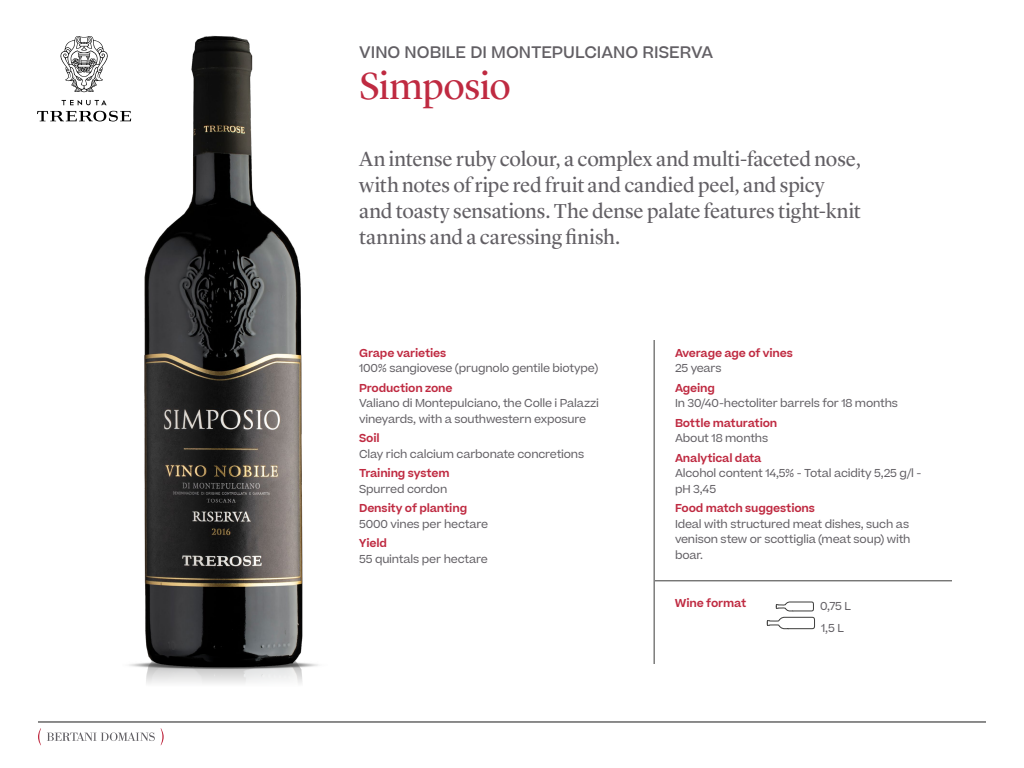
<style>
.page{position:relative;width:1024px;height:768px;background:#fff}
.page>*{position:absolute;margin:0;border:0;box-sizing:border-box;transform-origin:0 0}
.t1{font:39px "Lyon Display";letter-spacing:-.01em;color:#bf2a41}
.t2{font:21px/26px "Lyon Display";letter-spacing:-.005em;color:#625f64}
.t3{font:500 16px "Beatrice";color:#625f64}
.t4{font:11px/15.5px "Beatrice";letter-spacing:-.015em;color:#625f64}
.t5{font:600 11px "Beatrice";letter-spacing:-.015em;color:#bf2a41}
</style>
<div class="page">
<svg style="left:62px;top:100px;width:45px;height:5px"></svg>
<svg style="left:60px;top:36px;width:48px;height:56px"></svg>
<svg style="left:37px;top:111px;width:93px;height:10px"></svg>
<hr style="left:655px;top:581px;width:297px;height:1px;background:#3c3c3b">
<hr style="left:654px;top:340px;width:1px;height:324px;background:#3c3c3b">
<img style="left:130px;top:35px;width:188px;height:643px">
<svg style="left:767px;top:601px;width:48px;height:28px"></svg>
<svg style="left:38px;top:721px;width:117px;height:24px"></svg>
<svg style="left:161px;top:728px;width:3px;height:17px"></svg>
<hr style="left:38px;top:722px;width:948px;height:1px;background:#1a1a1a">
<h3 class="t3" style="left:359px;top:42px;width:356px">VINO NOBILE DI MONTEPULCIANO RISERVA</h3>
<h1 class="t1" style="left:359px;top:57px;width:153px">Simposio</h1>
<h2 class="t2" style="left:359px;top:145px;width:503px">An intense ruby colour, a complex and multi-faceted nose, with notes of ripe red fruit and candied peel, and spicy and toasty sensations. The dense palate features tight-knit tannins and a caressing nish.</h2>
<p class="t5" style="left:359px;top:345px;width:89px">Grape varieties</p>
<p class="t4" style="left:359px;top:360px;width:241px">100% sangiovese (prugnolo gentile biotype)</p>
<p class="t5" style="left:359px;top:380px;width:95px">Production zone</p>
<p class="t4" style="left:359px;top:395px;width:241px">Valiano di Montepulciano, the Colle i Palazzi vineyards, with a southwestern exposure</p>
<p class="t5" style="left:359px;top:431px;width:22px">Soil</p>
<p class="t4" style="left:359px;top:446px;width:227px">Clay rich calcium carbonate concretions</p>
<p class="t5" style="left:359px;top:466px;width:92px">Training system</p>
<p class="t4" style="left:359px;top:481px;width:90px">Spurred cordon</p>
<p class="t5" style="left:359px;top:501px;width:110px">Density of planting</p>
<p class="t4" style="left:359px;top:516px;width:131px">5000 vines per hectare</p>
<p class="t5" style="left:359px;top:536px;width:29px">Yield</p>
<p class="t4" style="left:359px;top:551px;width:130px">55 quintals per hectare</p>
<p class="t5" style="left:675px;top:345px;width:119px">Average age of vines</p>
<p class="t4" style="left:675px;top:360px;width:48px">25 years</p>
<p class="t5" style="left:675px;top:380px;width:41px">Ageing</p>
<p class="t4" style="left:675px;top:395px;width:225px">In 30/40-hectoliter barrels for 18 months</p>
<p class="t5" style="left:675px;top:415px;width:104px">Bottle maturation</p>
<p class="t4" style="left:675px;top:430px;width:95px">About 18 months</p>
<p class="t5" style="left:675px;top:450px;width:88px">Analytical data</p>
<p class="t4" style="left:675px;top:465px;width:248px">Alcohol content 14,5% - Total acidity 5,25 g/l - pH 3,45</p>
<p class="t5" style="left:675px;top:501px;width:142px">Food match suggestions</p>
<p class="t4" style="left:675px;top:516px;width:237px">Ideal with structured meat dishes, such as venison stew or scottiglia (meat soup) with boar.</p>
<p class="t5" style="left:675px;top:596px;width:73px">Wine format</p>
<p class="t4" style="left:820px;top:599px;width:33px">0,75 L</p>
<p class="t4" style="left:821px;top:620px;width:24px">1,5 L</p>
</div>
